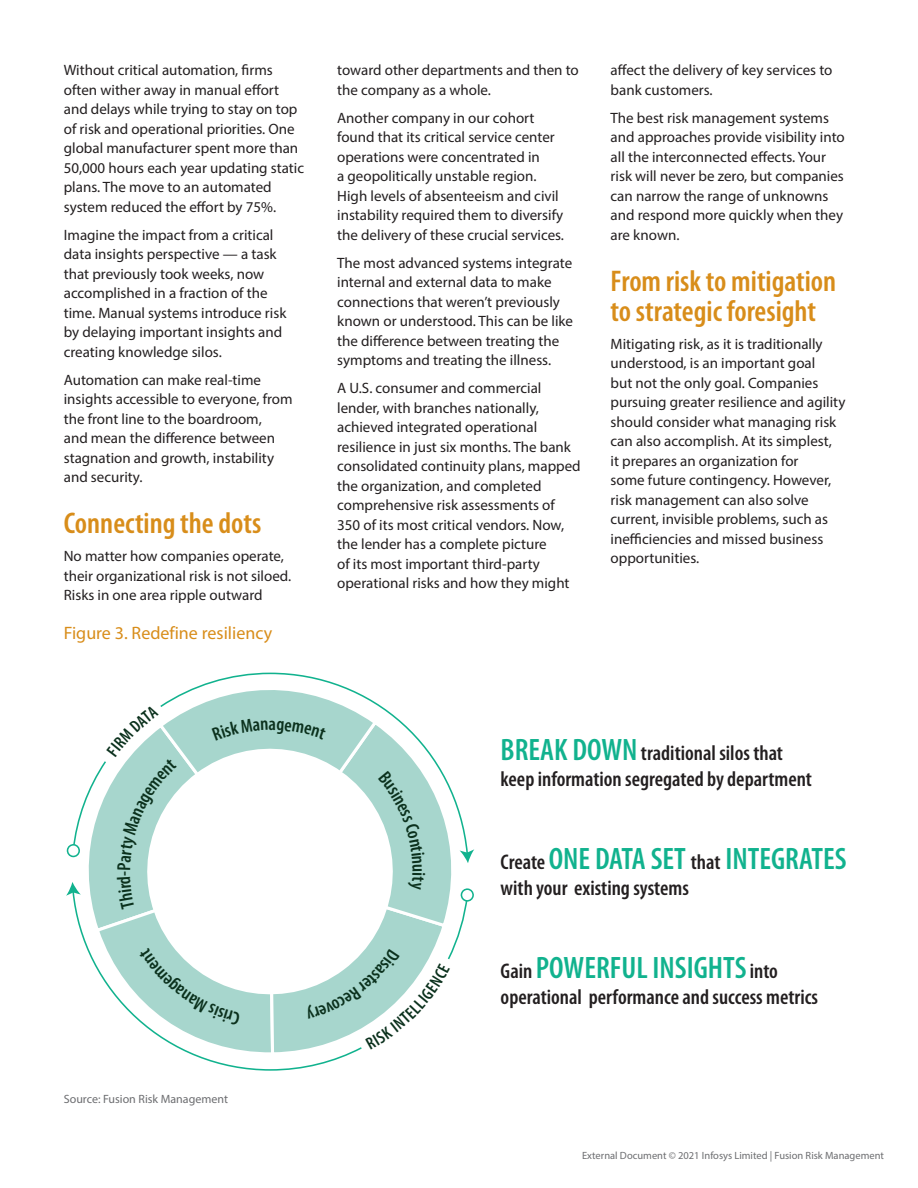
<style>
.page{position:relative;width:918px;height:1188px;background:#fff}
.page>*{position:absolute;margin:0;border:0;box-sizing:border-box;transform-origin:0 0}
.t1{font:600 condensed 31.05px "Myriad Pro";color:#11b28e}
.t2{font:600 condensed 30px/30px "Myriad Pro";color:#d88d1a}
.t3{font:600 condensed 21.3px/25.5px "Myriad Pro";color:#231f20}
.t4{font:18px "Myriad Pro";color:#d88d1a}
.t5{font:15px/19.5px "Myriad Pro";color:#231f20}
.t6{font:12px "Myriad Pro";color:#6c6d70}
.t7{font:10.5px "Myriad Pro";color:#6c6d70}
.s1{font-size:31.05px;color:#11b28e}
.s2{font-size:21.3px;color:#231f20}
</style>
<div class="page">
<svg style="left:198px;top:1057px;width:145px;height:14px"></svg>
<svg style="left:66px;top:676px;width:408px;height:381px"></svg>
<p class="t5" style="left:64px;top:60px;width:242px">Without critical automation, firms often wither away in manual effort and delays while trying to stay on top of risk and operational priorities. One global manufacturer spent more than 50,000 hours each year updating static plans. The move to an automated system reduced the effort by 75%.</p>
<p class="t5" style="left:64px;top:225px;width:224px">Imagine the impact from a critical data insights perspective — a task that previously took weeks, now accomplished in a fraction of the time. Manual systems introduce risk by delaying important insights and creating knowledge silos.</p>
<p class="t5" style="left:64px;top:370px;width:230px">Automation can make real-time insights accessible to everyone, from the front line to the boardroom,<br>and mean the difference between stagnation and growth, instability and security.</p>
<h2 class="t2" style="left:64px;top:509px;width:199px">Connecting the dots</h2>
<p class="t5" style="left:64px;top:546px;width:229px">No matter how companies operate, their organizational risk is not siloed.<br>Risks in one area ripple outward</p>
<p class="t4" style="left:64px;top:621px;width:210px">Figure 3. Redefine resiliency</p>
<p class="t5" style="left:337px;top:60px;width:243px">toward other departments and then to the company as a whole.</p>
<p class="t5" style="left:337px;top:108px;width:228px">Another company in our cohort found that its critical service center operations were concentrated in<br>a geopolitically unstable region.<br>High levels of absenteeism and civil instability required them to diversify the delivery of these crucial services.</p>
<p class="t5" style="left:337px;top:253px;width:237px">The most advanced systems integrate internal and external data to make connections that weren’t previously known or understood. This can be like the difference between treating the symptoms and treating the illness.</p>
<p class="t5" style="left:337px;top:378px;width:245px">A U.S. consumer and commercial lender, with branches nationally, achieved integrated operational resilience in just six months. The bank consolidated continuity plans, mapped the organization, and completed comprehensive risk assessments of 350 of its most critical vendors. Now, the lender has a complete picture<br>of its most important third-party operational risks and how they might</p>
<p class="t5" style="left:611px;top:60px;width:223px">affect the delivery of key services to bank customers.</p>
<p class="t5" style="left:611px;top:108px;width:236px">The best risk management systems and approaches provide visibility into all the interconnected effects. Your risk will never be zero, but companies can narrow the range of unknowns and respond more quickly when they are known.</p>
<h2 class="t2" style="left:611px;top:266px;width:227px">From risk to mitigation to strategic foresight</h2>
<p class="t5" style="left:611px;top:334px;width:236px">Mitigating risk, as it is traditionally understood, is an important goal<br>but not the only goal. Companies pursuing greater resilience and agility should consider what managing risk can also accomplish. At its simplest,<br>it prepares an organization for<br>some future contingency. However, risk management can also solve current, invisible problems, such as inefficiencies and missed business opportunities.</p>
<p class="t6" style="left:64px;top:1092px;width:166px">Source: Fusion Risk Management</p>
<h3 class="t3" style="left:501px;top:741px;width:313px"><span class="s1">BREAK DOWN</span> traditional silos that keep information segregated by department</h3>
<h1 class="t1" style="left:501px;top:842px;width:348px"><span class="s2">Create</span> ONE DATA SET <span class="s2">that</span> INTEGRATES</h1>
<h3 class="t3" style="left:501px;top:875px;width:190px">with your existing systems</h3>
<h1 class="t1" style="left:501px;top:951px;width:279px"><span class="s2">Gain</span> POWERFUL INSIGHTS <span class="s2">into</span></h1>
<h3 class="t3" style="left:501px;top:984px;width:319px">operational performance and success metrics</h3>
<p class="t7" style="left:582px;top:1149px;width:303px">External Document © 2021 Infosys Limited | Fusion Risk Management</p>
</div>
